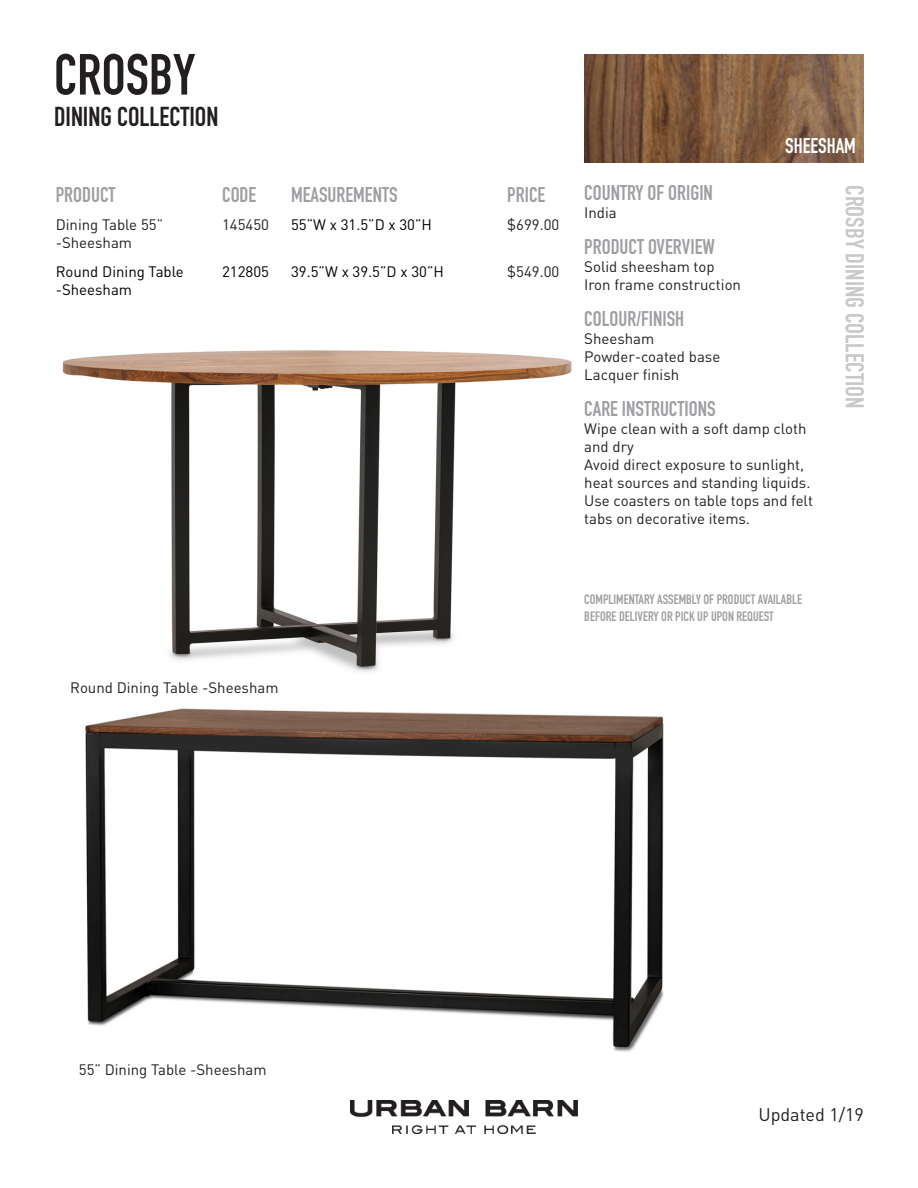
<style>
.page{position:relative;width:918px;height:1188px;background:#fff}
.page>*{position:absolute;margin:0;border:0;box-sizing:border-box;transform-origin:0 0}
.t1{font:57px "DIN Engschrift Std";color:#231f20}
.t2{font:27px "DIN Engschrift Std";color:#231f20}
.t3{font:25.5px "DIN Engschrift Std";color:#c7c8ca}
.t4{font:21px "DIN Engschrift Std";color:#9d9fa2}
.t5{font:21px "DIN Engschrift Std";color:#fff}
.t6{font:18px "DINOT";color:#231f20}
.t7{font:15px/18px "DINOT";color:#231f20}
.t8{font:15px/18px "DINOT";color:#000}
.t9{font:13.5px/16.2px "DIN Engschrift Std";color:#9d9fa2}
</style>
<div class="page">
<img style="left:584px;top:54px;width:280px;height:109px">
<img style="left:85px;top:708px;width:579px;height:344px">
<img style="left:350px;top:1100px;width:227px;height:34px">
<img style="left:62px;top:350px;width:510px;height:323px">
<p class="t1" style="left:54px;top:41px;width:143px">CROSBY</p>
<p class="t2" style="left:54px;top:101px;width:166px">DINING COLLECTION</p>
<p class="t4" style="left:56px;top:183px;width:61px">PRODUCT</p>
<p class="t4" style="left:222px;top:183px;width:36px">CODE</p>
<p class="t4" style="left:291px;top:183px;width:108px">MEASUREMENTS</p>
<p class="t4" style="left:507px;top:183px;width:40px">PRICE</p>
<p class="t7" style="left:56px;top:215px;width:109px">Dining Table 55” -Sheesham</p>
<p class="t7" style="left:222px;top:215px;width:48px">145450</p>
<p class="t8" style="left:291px;top:215px;width:143px">55”W x 31.5”D x 30”H</p>
<p class="t7" style="left:507px;top:215px;width:54px">$699.00</p>
<p class="t8" style="left:56px;top:262px;width:130px">Round Dining Table -Sheesham</p>
<p class="t8" style="left:222px;top:262px;width:48px">212805</p>
<p class="t8" style="left:291px;top:262px;width:154px">39.5”W x 39.5”D x 30”H</p>
<p class="t7" style="left:507px;top:262px;width:54px">$549.00</p>
<p class="t5" style="left:785px;top:134px;width:72px">SHEESHAM</p>
<p class="t4" style="left:584px;top:180px;width:130px">COUNTRY OF ORIGIN</p>
<p class="t7" style="left:584px;top:203px;width:34px">India</p>
<p class="t4" style="left:584px;top:234px;width:132px">PRODUCT OVERVIEW</p>
<p class="t7" style="left:584px;top:257px;width:132px">Solid sheesham top</p>
<p class="t7" style="left:584px;top:275px;width:158px">Iron frame construction</p>
<p class="t4" style="left:584px;top:306px;width:101px">COLOUR/FINISH</p>
<p class="t7" style="left:584px;top:329px;width:72px">Sheesham</p>
<p class="t7" style="left:584px;top:347px;width:138px">Powder-coated base</p>
<p class="t7" style="left:584px;top:365px;width:96px">Lacquer finish</p>
<p class="t4" style="left:584px;top:396px;width:133px">CARE INSTRUCTIONS</p>
<p class="t7" style="left:584px;top:419px;width:224px">Wipe clean with a soft damp cloth and dry</p>
<p class="t7" style="left:584px;top:455px;width:228px">Avoid direct exposure to sunlight, heat sources and standing liquids.</p>
<p class="t7" style="left:584px;top:491px;width:230px">Use coasters on table tops and felt tabs on decorative items.</p>
<p class="t3" style="left:870px;top:185px;width:225px;rotate:90deg">CROSBY DINING COLLECTION</p>
<p class="t7" style="left:70px;top:678px;width:210px">Round Dining Table -Sheesham</p>
<p class="t9" style="left:584px;top:592px;width:219px">COMPLIMENTARY ASSEMBLY OF PRODUCT AVAILABLE<br>BEFORE DELIVERY OR PICK UP UPON REQUEST</p>
<p class="t7" style="left:79px;top:1060px;width:189px">55” Dining Table -Sheesham</p>
<p class="t6" style="left:758px;top:1102px;width:107px">Updated 1/19</p>
</div>
